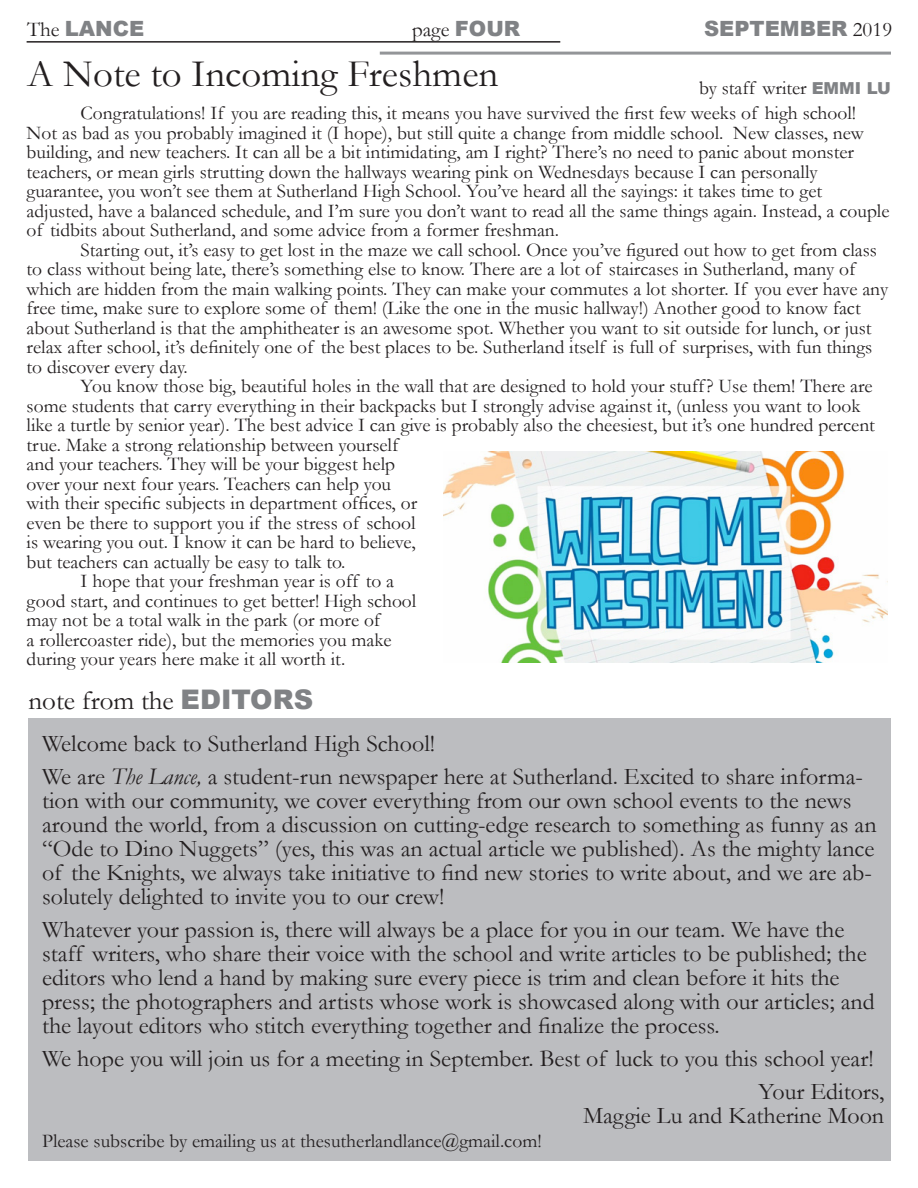
<style>
.page{position:relative;width:918px;height:1188px;background:#fff}
.page>*{position:absolute;margin:0;border:0;box-sizing:border-box;transform-origin:0 0}
.t1{font:39px "Garamond";color:#231f20}
.t2{font:27px "Garamond";color:#231f20}
.t3{font:24px/24px "Garamond";color:#231f20}
.t4{font:900 21px "Arial";color:#808285}
.t5{font:21px "Garamond";color:#231f20}
.t6{font:19.5px/19.5px "Garamond";color:#231f20}
.s1{font-family:"Garamond";font-weight:400;color:#231f20}
.s2{font-family:"Arial";font-weight:900;color:#808285}
.s3{font-family:"Arial";font-weight:900;font-size:16.5px;color:#808285}
.s4{font-style:italic}
</style>
<div class="page">
<hr style="left:27px;top:41px;width:533px;height:2px;background:#231f20">
<hr style="left:380px;top:52px;width:511px;height:3px;background:#939598">
<div style="left:29px;top:718px;width:862px;height:443px;background:#bcbdc0"></div>
<img style="left:444px;top:452px;width:444px;height:210px">
<p class="t4" style="left:27px;top:13px;width:119px"><span class="s1">The</span> LANCE</p>
<p class="t5" style="left:412px;top:15px;width:110px">page <span class="s2">FOUR</span></p>
<p class="t4" style="left:704px;top:13px;width:190px">SEPTEMBER <span class="s1">2019</span></p>
<p class="t1" style="left:27px;top:48px;width:473px">A Note to Incoming Freshmen</p>
<p class="t6" style="left:699px;top:78px;width:193px">by staff writer <span class="s3">EMMI LU</span></p>
<p class="t6" style="left:27px;top:103px;width:864px;text-indent:54px">Congratulations! If you are reading this, it means you have survived the first few weeks of high school!<br>Not as bad as you probably imagined it (I hope), but still quite a change from middle school. New classes, new building, and new teachers. It can all be a bit intimidating, am I right? There’s no need to panic about monster teachers, or mean girls strutting down the hallways wearing pink on Wednesdays because I can personally guarantee, you won’t see them at Sutherland High School. You’ve heard all the sayings: it takes time to get adjusted, have a balanced schedule, and I’m sure you don’t want to read all the same things again. Instead, a couple of tidbits about Sutherland, and some advice from a former freshman.</p>
<p class="t6" style="left:27px;top:239px;width:863px;text-indent:54px">Starting out, it’s easy to get lost in the maze we call school. Once you’ve figured out how to get from class to class without being late, there’s something else to know. There are a lot of staircases in Sutherland, many of which are hidden from the main walking points. They can make your commutes a lot shorter. If you ever have any free time, make sure to explore some of them! (Like the one in the music hallway!) Another good to know fact about Sutherland is that the amphitheater is an awesome spot. Whether you want to sit outside for lunch, or just relax after school, it’s definitely one of the best places to be. Sutherland itself is full of surprises, with fun things to discover every day.</p>
<p class="t6" style="left:27px;top:376px;width:850px;text-indent:54px">You know those big, beautiful holes in the wall that are designed to hold your stuff? Use them! There are some students that carry everything in their backpacks but I strongly advise against it, (unless you want to look like a turtle by senior year). The best advice I can give is probably also the cheesiest, but it’s one hundred percent true. Make a strong relationship between yourself<br>and your teachers. They will be your biggest help<br>over your next four years. Teachers can help you<br>with their specific subjects in department offices, or<br>even be there to support you if the stress of school<br>is wearing you out. I know it can be hard to believe,<br>but teachers can actually be easy to talk to.</p>
<p class="t6" style="left:27px;top:571px;width:391px;text-indent:54px">I hope that your freshman year is off to a good start, and continues to get better! High school may not be a total walk in the park (or more of<br>a rollercoaster ride), but the memories you make during your years here make it all worth it.</p>
<p class="t2" style="left:29px;top:683px;width:286px">note from the <span class="s2">EDITORS</span></p>
<p class="t3" style="left:42px;top:731px;width:395px">Welcome back to Sutherland High School!</p>
<p class="t3" style="left:42px;top:764px;width:836px">We are <span class="s4">The Lance,</span> a student-run newspaper here at Sutherland. Excited to share informa&shy;tion with our community, we cover everything from our own school events to the news around the world, from a discussion on cutting-edge research to something as funny as an “Ode to Dino Nuggets” (yes, this was an actual article we published). As the mighty lance of the Knights, we always take initiative to find new stories to write about, and we are ab&shy;solutely delighted to invite you to our crew!</p>
<p class="t3" style="left:42px;top:917px;width:834px">Whatever your passion is, there will always be a place for you in our team. We have the staff writers, who share their voice with the school and write articles to be published; the editors who lend a hand by making sure every piece is trim and clean before it hits the press; the photographers and artists whose work is showcased along with our articles; and the layout editors who stitch everything together and finalize the process.</p>
<p class="t3" style="left:42px;top:1046px;width:833px">We hope you will join us for a meeting in September. Best of luck to you this school year!</p>
<p class="t3" style="left:758px;top:1079px;width:127px">Your Editors,</p>
<p class="t3" style="left:583px;top:1103px;width:302px">Maggie Lu and Katherine Moon</p>
<p class="t6" style="left:42px;top:1131px;width:501px">Please subscribe by emailing us at thesutherlandlance@gmail.com!</p>
</div>
